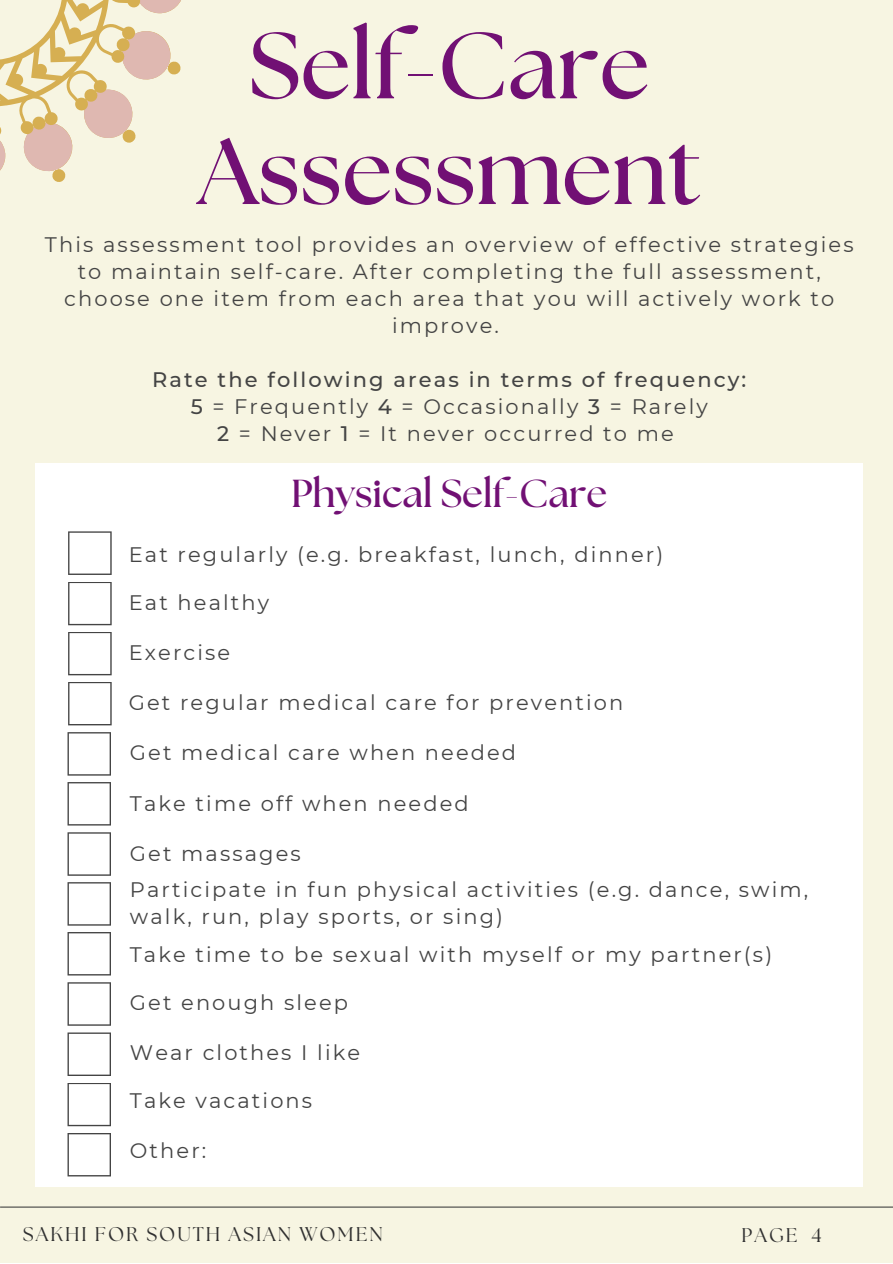
<style>
.page{position:relative;width:893px;height:1264px;background:#fff}
.page>*{position:absolute;margin:0;border:0;box-sizing:border-box;transform-origin:0 0}
.t1{font:700 93.6px/105.6px "The Seasons";color:#711074;text-align:center}
.t2{font:700 39px "The Seasons";color:#711074}
.t3{font:21px/27px "Montserrat";letter-spacing:.1em;color:#444;text-align:center}
.t4{font:19.8px "The Seasons";letter-spacing:.1em;color:#303030}
.s1{font-weight:500}
</style>
<div class="page">
<div style="left:0;top:0;width:892px;height:1262px;background:#f7f5e2"></div>
<div style="left:36px;top:463px;width:826px;height:724px;background:#fff"></div>
<svg style="left:68px;top:531px;width:44px;height:44px"></svg>
<hr style="left:0;top:1206px;width:892px;height:1px;background:#444">
<svg style="left:0;top:0;width:181px;height:182px"></svg>
<svg style="left:0;top:0;width:99px;height:90px"></svg>
<svg style="left:68px;top:582px;width:44px;height:43px"></svg>
<svg style="left:68px;top:632px;width:44px;height:43px"></svg>
<svg style="left:68px;top:682px;width:44px;height:43px"></svg>
<svg style="left:67px;top:782px;width:44px;height:43px"></svg>
<svg style="left:67px;top:832px;width:44px;height:43px"></svg>
<svg style="left:67px;top:882px;width:44px;height:43px"></svg>
<svg style="left:67px;top:932px;width:44px;height:43px"></svg>
<svg style="left:67px;top:982px;width:44px;height:43px"></svg>
<svg style="left:67px;top:1032px;width:44px;height:43px"></svg>
<svg style="left:67px;top:1083px;width:44px;height:43px"></svg>
<svg style="left:67px;top:1133px;width:44px;height:43px"></svg>
<svg style="left:67px;top:732px;width:44px;height:43px"></svg>
<h1 class="t1" style="left:198px;top:17px;width:504px">Self-Care<br>Assessment</h1>
<p class="t3" style="left:45px;top:231px;width:810px">This assessment tool provides an overview of effective strategies to maintain self-care. After completing the full assessment, choose one item from each area that you will actively work to improve.</p>
<p class="t3" style="left:152px;top:366px;width:595px"><span class="s1">Rate the following areas in terms of frequency:<br>5</span> = Frequently <span class="s1">4</span> = Occasionally <span class="s1">3</span> = Rarely<br><span class="s1">2</span> = Never <span class="s1">1</span> = It never occurred to me</p>
<h2 class="t2" style="left:291px;top:475px;width:318px">Physical Self-Care</h2>
<p class="t3" style="left:129px;top:541px;width:536px">Eat regularly (e.g. breakfast, lunch, dinner)</p>
<p class="t3" style="left:129px;top:589px;width:142px">Eat healthy</p>
<p class="t3" style="left:129px;top:639px;width:103px">Exercise</p>
<p class="t3" style="left:129px;top:689px;width:496px">Get regular medical care for prevention</p>
<p class="t3" style="left:130px;top:739px;width:387px">Get medical care when needed</p>
<p class="t3" style="left:130px;top:789px;width:340px">Take time off when needed</p>
<p class="t3" style="left:130px;top:840px;width:172px">Get massages</p>
<p class="t3" style="left:130px;top:876px;width:679px;text-align:left">Participate in fun physical activities (e.g. dance, swim, walk, run, play sports, or sing)</p>
<p class="t3" style="left:130px;top:940px;width:643px">Take time to be sexual with myself or my partner(s)</p>
<p class="t3" style="left:130px;top:989px;width:220px">Get enough sleep</p>
<p class="t3" style="left:130px;top:1038px;width:232px">Wear clothes I like</p>
<p class="t3" style="left:130px;top:1087px;width:184px">Take vacations</p>
<p class="t3" style="left:130px;top:1136px;width:78px">Other:</p>
<p class="t4" style="left:23px;top:1224px;width:361px">SAKHI FOR SOUTH ASIAN WOMEN</p>
<p class="t4" style="left:741px;top:1225px;width:82px">PAGE 4</p>
</div>
